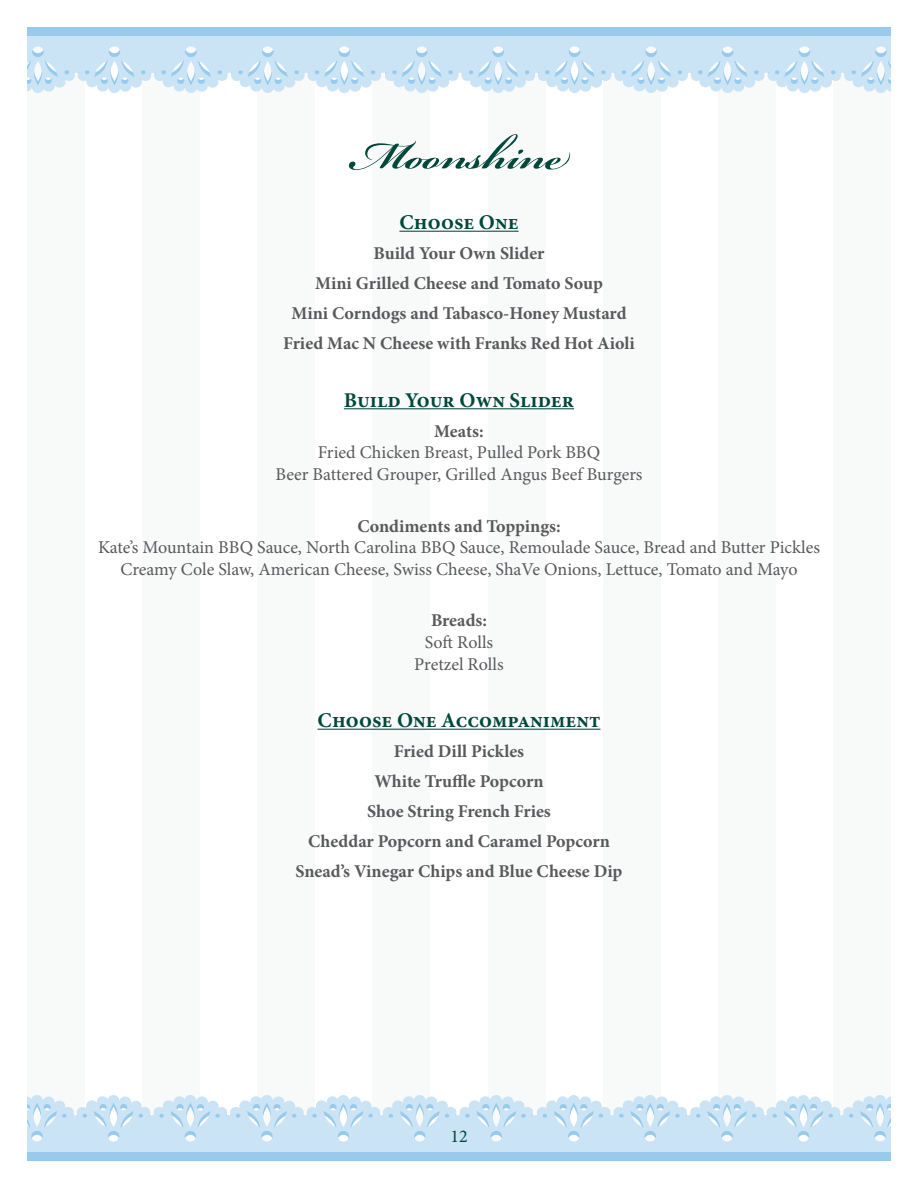
<style>
.page{position:relative;width:918px;height:1188px;background:#fff}
.page>*{position:absolute;margin:0;border:0;box-sizing:border-box;transform-origin:0 0}
.t1{font:700 60px "Bickham Script Pro";color:#00483a}
.t2{font:700 21px "Minion Pro";color:#00483a}
.t3{font:700 18px/30px "Minion Pro";letter-spacing:-.01em;color:#58595b;text-align:center}
.t4{font:18px/21.6px "Minion Pro";color:#58595b;text-align:center}
.t5{font:18px "Minion Pro";color:#00483a}
</style>
<div class="page">
<div style="left:27px;top:27px;width:58px;height:1134px;background:#f8f9f9"></div>
<div style="left:142px;top:27px;width:58px;height:1134px;background:#f8f9f9"></div>
<div style="left:257px;top:27px;width:58px;height:1134px;background:#f8f9f9"></div>
<div style="left:373px;top:27px;width:57px;height:1134px;background:#f8f9f9"></div>
<div style="left:488px;top:27px;width:57px;height:1134px;background:#f8f9f9"></div>
<div style="left:603px;top:27px;width:58px;height:1134px;background:#f8f9f9"></div>
<div style="left:718px;top:27px;width:58px;height:1134px;background:#f8f9f9"></div>
<div style="left:833px;top:27px;width:58px;height:1134px;background:#f8f9f9"></div>
<svg style="left:27px;top:36px;width:864px;height:57px;fill:#cbe4f5"></svg>
<div style="left:27px;top:27px;width:864px;height:9px;background:#97caeb"></div>
<svg style="left:27px;top:1095px;width:864px;height:57px;fill:#cbe4f5"></svg>
<div style="left:27px;top:1152px;width:864px;height:9px;background:#97caeb"></div>
<hr style="left:399px;top:231px;width:120px;height:1px;background:#00483a">
<hr style="left:344px;top:408px;width:230px;height:1px;background:#00483a">
<hr style="left:318px;top:729px;width:282px;height:1px;background:#00483a">
<h1 class="t1" style="left:351px;top:112px;width:211px">Moonshine</h1>
<p class="t2" style="left:399px;top:208px;width:121px">Choose One</p>
<p class="t3" style="left:283px;top:238px;width:353px">Build Your Own Slider<br>Mini Grilled Cheese and Tomato Soup<br>Mini Corndogs and Tabasco-Honey Mustard Fried Mac N Cheese with Franks Red Hot Aioli</p>
<p class="t2" style="left:344px;top:385px;width:232px">Build Your Own Slider</p>
<p class="t3" style="left:434px;top:416px;width:51px">Meats:</p>
<p class="t4" style="left:275px;top:442px;width:369px">Fried Chicken Breast, Pulled Pork BBQ<br>Beer Battered Grouper, Grilled Angus Beef Burgers</p>
<p class="t3" style="left:357px;top:511px;width:205px">Condiments and Toppings:</p>
<p class="t4" style="left:98px;top:537px;width:723px">Kate’s Mountain BBQ Sauce, North Carolina BBQ Sauce, Remoulade Sauce, Bread and Butter Pickles<br>Creamy Cole Slaw, American Cheese, Swiss Cheese, ShaVe Onions, Lettuce, Tomato and Mayo</p>
<p class="t3" style="left:431px;top:605px;width:57px">Breads:</p>
<p class="t4" style="left:414px;top:631px;width:91px">Soft Rolls<br>Pretzel Rolls</p>
<p class="t2" style="left:318px;top:706px;width:284px">Choose One Accompaniment</p>
<p class="t3" style="left:295px;top:736px;width:329px">Fried Dill Pickles<br>White Truffle Popcorn<br>Shoe String French Fries<br>Cheddar Popcorn and Caramel Popcorn<br>Snead’s Vinegar Chips and Blue Cheese Dip</p>
<p class="t5" style="left:450px;top:1124px;width:19px">12</p>
</div>
